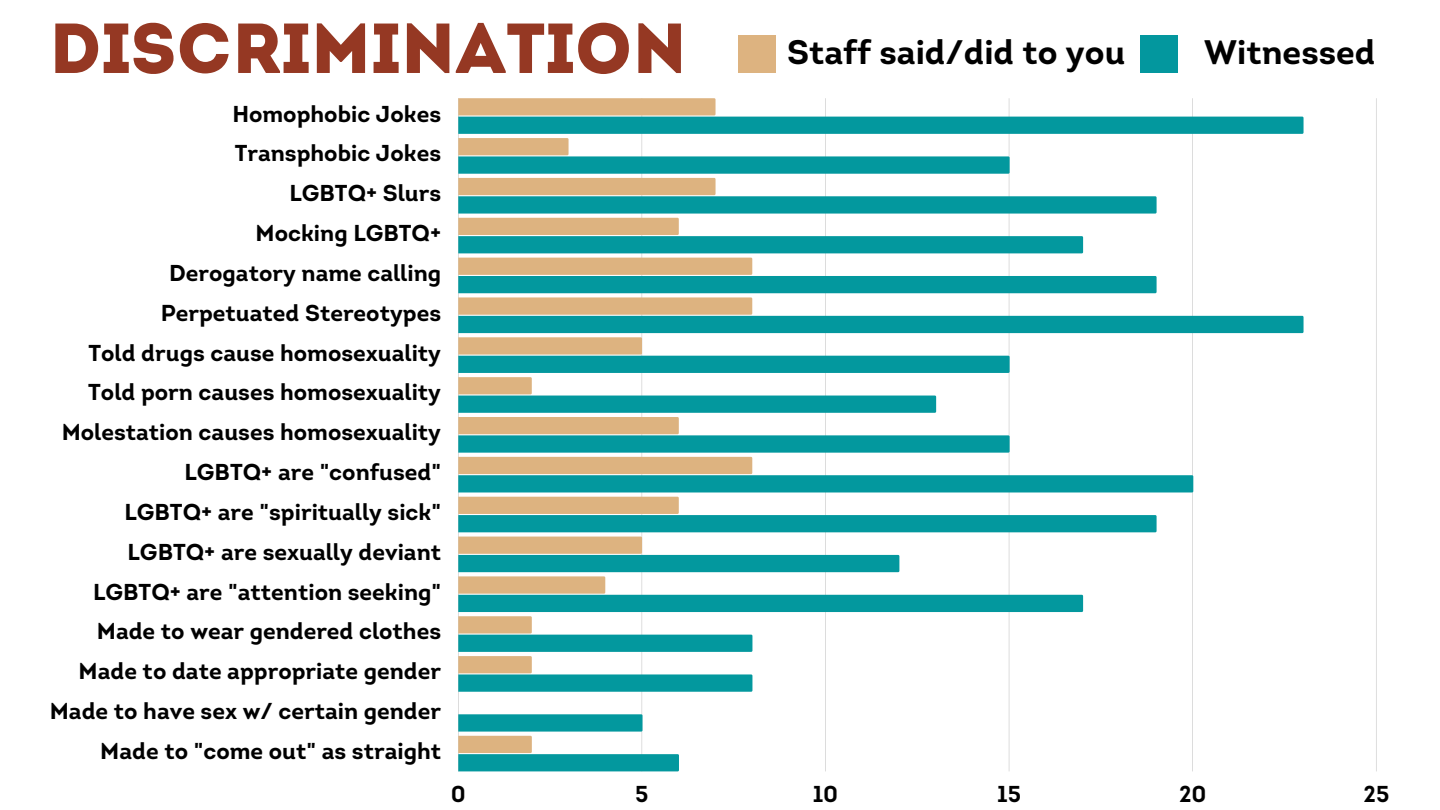
<style>
.page{position:relative;width:1440px;height:810px;background:#fff}
.page>*{position:absolute;margin:0;border:0;box-sizing:border-box;transform-origin:0 0}
.t1{font:70.6px "Intro";color:#953823}
.t2{font:700 34px "Intro";color:#000}
.t3{font:700 23px/39.8px "Intro";color:#000;text-align:right}
</style>
<div class="page">
<hr style="left:458px;top:98px;width:1px;height:673px;background:#000">
<hr style="left:642px;top:98px;width:1px;height:673px;background:#000">
<hr style="left:825px;top:98px;width:1px;height:673px;background:#000">
<hr style="left:1009px;top:98px;width:1px;height:673px;background:#000">
<hr style="left:1192px;top:98px;width:1px;height:673px;background:#000">
<hr style="left:1376px;top:98px;width:1px;height:673px;background:#000">
<svg style="left:458px;top:98px;width:846px;height:594px"></svg>
<svg style="left:458px;top:714px;width:221px;height:57px"></svg>
<div style="left:738px;top:35px;width:38px;height:38px;background:#ddb380"></div>
<div style="left:1140px;top:35px;width:37px;height:38px;background:#03979e"></div>
<h1 class="t1" style="left:49px;top:20px;width:640px">DISCRIMINATION</h1>
<p class="t3" style="left:50px;top:96px;width:393px">Homophobic Jokes<br>Transphobic Jokes<br>LGBTQ+ Slurs<br>Mocking LGBTQ+<br>Derogatory name calling<br>Perpetuated Stereotypes<br>Told drugs cause homosexuality<br>Told porn causes homosexuality<br>Molestation causes homosexuality<br>LGBTQ+ are "confused"<br>LGBTQ+ are "spiritually sick"<br>LGBTQ+ are sexually deviant<br>LGBTQ+ are "attention seeking"<br>Made to wear gendered clothes<br>Made to date appropriate gender<br>Made to have sex w/ certain gender<br>Made to "come out" as straight</p>
<h2 class="t2" style="left:787px;top:39px;width:340px">Staff said/did to you</h2>
<h2 class="t2" style="left:1204px;top:39px;width:173px">Witnessed</h2>
<p class="t3" style="left:451px;top:776px;width:16px">0</p>
<p class="t3" style="left:635px;top:776px;width:15px">5</p>
<p class="t3" style="left:813px;top:776px;width:27px">10</p>
<p class="t3" style="left:997px;top:776px;width:25px">15</p>
<p class="t3" style="left:1179px;top:776px;width:29px">20</p>
<p class="t3" style="left:1364px;top:776px;width:27px">25</p>
</div>
